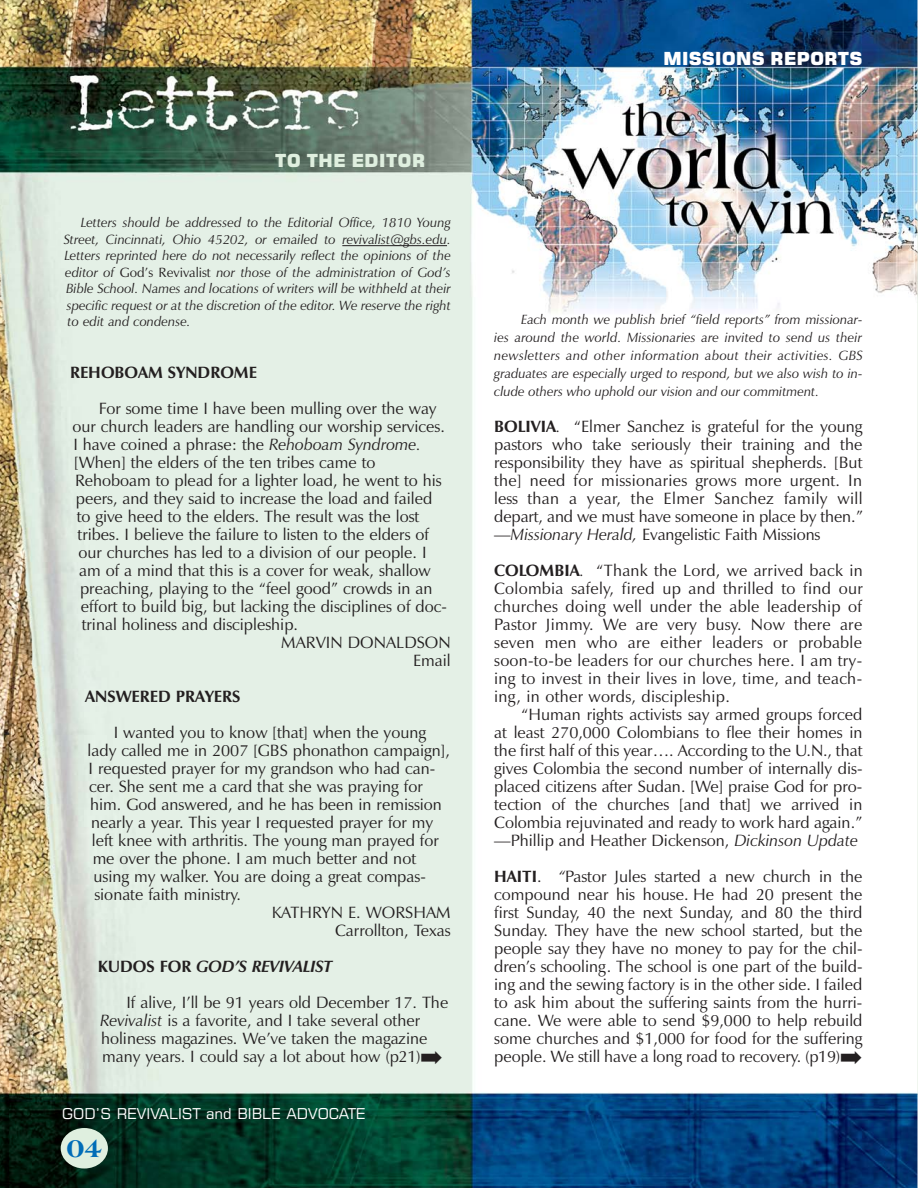
<style>
.page{position:relative;width:918px;height:1188px;background:#fff}
.page>*{position:absolute;margin:0;border:0;box-sizing:border-box;transform-origin:0 0}
.t1{font:27px "Americana BT Extra Bold+BYWWYV";color:#006cb7}
.t2{font:18px "Square 721 Blk Normal+EHTUVR";color:#fff}
.t3{font:18px "Square 721 Blk Normal+EHTUVR";color:#dfefdf}
.t4{font:16.5px/18px "Zapf Humanist 601 BT Roman+ZZTYXX";color:#231f20;text-align:justify}
.t5{font:16.5px "Zapf Humanist 601 BT Bold+KMFJQI";color:#231f20}
.t6{font:16.5px "Zapf Humanist 601 BT Bold Italic+ADUHOM";color:#231f20}
.t7{font:15px "Square 721 BT Roman+SMYSZW";color:#fff}
.t8{font:13.5px/16.5px "Zapf Humanist 601 BT Italic+OUWGUK";color:#231f20;text-align:justify}
.s1{font-family:"Zapf Humanist 601 BT Roman+ZZTYXX"}
.s2{font-family:"Zapf Humanist 601 BT Italic+OUWGUK"}
.s3{font-family:"Zapf Humanist 601 BT Bold+KMFJQI"}
</style>
<div class="page">
<img style="left:0;top:0;width:918px;height:1188px">
<hr style="left:342px;top:245px;width:105px;height:1px;background:#231f20">
<div style="left:61px;top:1128px;width:47px;height:41px;background:#dfefdf;border-radius:50%"></div>
<p class="t3" style="left:275px;top:150px;width:152px">TO THE EDITOR</p>
<p class="t8" style="left:64px;top:216px;width:389px;text-indent:17px">Letters should be addressed to the Editorial Office, 1810 Young Street, Cincinnati, Ohio 45202, or emailed to revivalist@gbs.edu.<br>Letters reprinted here do not necessarily reflect the opinions of the editor of <span class="s1">God’s Revivalist</span> nor those of the administration of God’s Bible School. Names and locations of writers will be withheld at their specific request or at the discretion of the editor. We reserve the right to edit and condense.</p>
<p class="t5" style="left:70px;top:367px;width:189px">REHOBOAM SYNDROME</p>
<p class="t4" style="left:99px;top:401px;width:340px">For some time I have been mulling over the way</p>
<p class="t4" style="left:73px;top:419px;width:374px">our church leaders are handling our worship services.</p>
<p class="t4" style="left:73px;top:437px;width:349px">I have coined a phrase: the <span class="s2">Rehoboam Syndrome.</span></p>
<p class="t4" style="left:74px;top:455px;width:303px">[When] the elders of the ten tribes came to</p>
<p class="t4" style="left:75px;top:473px;width:368px">Rehoboam to plead for a lighter load, he went to his</p>
<p class="t4" style="left:76px;top:491px;width:358px">peers, and they said to increase the load and failed</p>
<p class="t4" style="left:77px;top:509px;width:344px">to give heed to the elders. The result was the lost</p>
<p class="t4" style="left:78px;top:527px;width:353px">tribes. I believe the failure to listen to the elders of</p>
<p class="t4" style="left:78px;top:545px;width:350px">our churches has led to a division of our people. I</p>
<p class="t4" style="left:79px;top:563px;width:353px">am of a mind that this is a cover for weak, shallow</p>
<p class="t4" style="left:80px;top:581px;width:354px">preaching, playing to the “feel good” crowds in an</p>
<p class="t4" style="left:81px;top:599px;width:367px">effort to build big, but lacking the disciplines of doc-</p>
<p class="t4" style="left:82px;top:617px;width:218px">trinal holiness and discipleship.</p>
<p class="t4" style="left:281px;top:635px;width:171px">MARVIN DONALDSON</p>
<p class="t4" style="left:413px;top:653px;width:39px">Email</p>
<p class="t5" style="left:85px;top:691px;width:157px">ANSWERED PRAYERS</p>
<p class="t4" style="left:114px;top:725px;width:314px">I wanted you to know [that] when the young</p>
<p class="t4" style="left:88px;top:743px;width:364px">lady called me in 2007 [GBS phonathon campaign],</p>
<p class="t4" style="left:88px;top:761px;width:348px">I requested prayer for my grandson who had can-</p>
<p class="t4" style="left:89px;top:779px;width:335px">cer. She sent me a card that she was praying for</p>
<p class="t4" style="left:90px;top:797px;width:353px">him. God answered, and he has been in remission</p>
<p class="t4" style="left:91px;top:815px;width:344px">nearly a year. This year I requested prayer for my</p>
<p class="t4" style="left:92px;top:833px;width:349px">left knee with arthritis. The young man prayed for</p>
<p class="t4" style="left:93px;top:851px;width:325px">me over the phone. I am much better and not</p>
<p class="t4" style="left:94px;top:869px;width:334px">using my walker. You are doing a great compas-</p>
<p class="t4" style="left:94px;top:887px;width:148px">sionate faith ministry.</p>
<p class="t4" style="left:272px;top:905px;width:181px">KATHRYN E. WORSHAM</p>
<p class="t4" style="left:335px;top:923px;width:117px">Carrollton, Texas</p>
<p class="t6" style="left:98px;top:961px;width:236px"><span class="s3">KUDOS FOR</span> GOD’S REVIVALIST</p>
<p class="t4" style="left:100px;top:995px;width:350px;text-align:left;text-indent:26px">If alive, I’ll be 91 years old December 17. The <span class="s2">Revivalist</span> is a favorite, and I take several other holiness magazines. We’ve taken the magazine many years. I could say a lot about how (p21)➡</p>
<p class="t7" style="left:62px;top:1105px;width:305px">GOD’S REVIVALIST and BIBLE ADVOCATE</p>
<h1 class="t1" style="left:66px;top:1132px;width:37px">04</h1>
<p class="t2" style="left:663px;top:48px;width:201px">MISSIONS REPORTS</p>
<p class="t8" style="left:494px;top:312px;width:370px;line-height:18px;text-indent:27px">Each month we publish brief “field reports” from missionar&shy;ies around the world. Missionaries are invited to send us their newsletters and other information about their activities. GBS graduates are especially urged to respond, but we also wish to in&shy;clude others who uphold our vision and our commitment.</p>
<p class="t4" style="left:494px;top:419px;width:370px"><span class="s3">BOLIVIA</span><span class="s2">.</span> “Elmer Sanchez is grateful for the young pastors who take seriously their training and the responsibility they have as spiritual shepherds. [But the] need for missionaries grows more urgent. In less than a year, the Elmer Sanchez family will depart, and we must have someone in place by then.” —<span class="s2">Missionary Herald,</span> Evangelistic Faith Missions</p>
<p class="t4" style="left:494px;top:563px;width:370px"><span class="s3">COLOMBIA</span><span class="s2">.</span> “Thank the Lord, we arrived back in Colombia safely, fired up and thrilled to find our churches doing well under the able leadership of Pastor Jimmy. We are very busy. Now there are seven men who are either leaders or probable soon-to-be leaders for our churches here. I am try&shy;ing to invest in their lives in love, time, and teach&shy;ing, in other words, discipleship.</p>
<p class="t4" style="left:494px;top:707px;width:370px;text-indent:27px">“Human rights activists say armed groups forced at least 270,000 Colombians to flee their homes in the first half of this year…. According to the U.N., that gives Colombia the second number of internally dis&shy;placed citizens after Sudan. [We] praise God for pro&shy;tection of the churches [and that] we arrived in Colombia rejuvinated and ready to work hard again.” —Phillip and Heather Dickenson, <span class="s2">Dickinson Update</span></p>
<p class="t4" style="left:494px;top:869px;width:370px"><span class="s3">HAITI</span>. <span class="s2">“</span>Pastor Jules started a new church in the compound near his house. He had 20 present the first Sunday, 40 the next Sunday, and 80 the third Sunday. They have the new school started, but the people say they have no money to pay for the chil&shy;dren’s schooling. The school is one part of the build&shy;ing and the sewing factory is in the other side. I failed to ask him about the suffering saints from the hurri&shy;cane. We were able to send $9,000 to help rebuild some churches and $1,000 for food for the suffering people. We still have a long road to recovery. (p19)➡</p>
</div>
